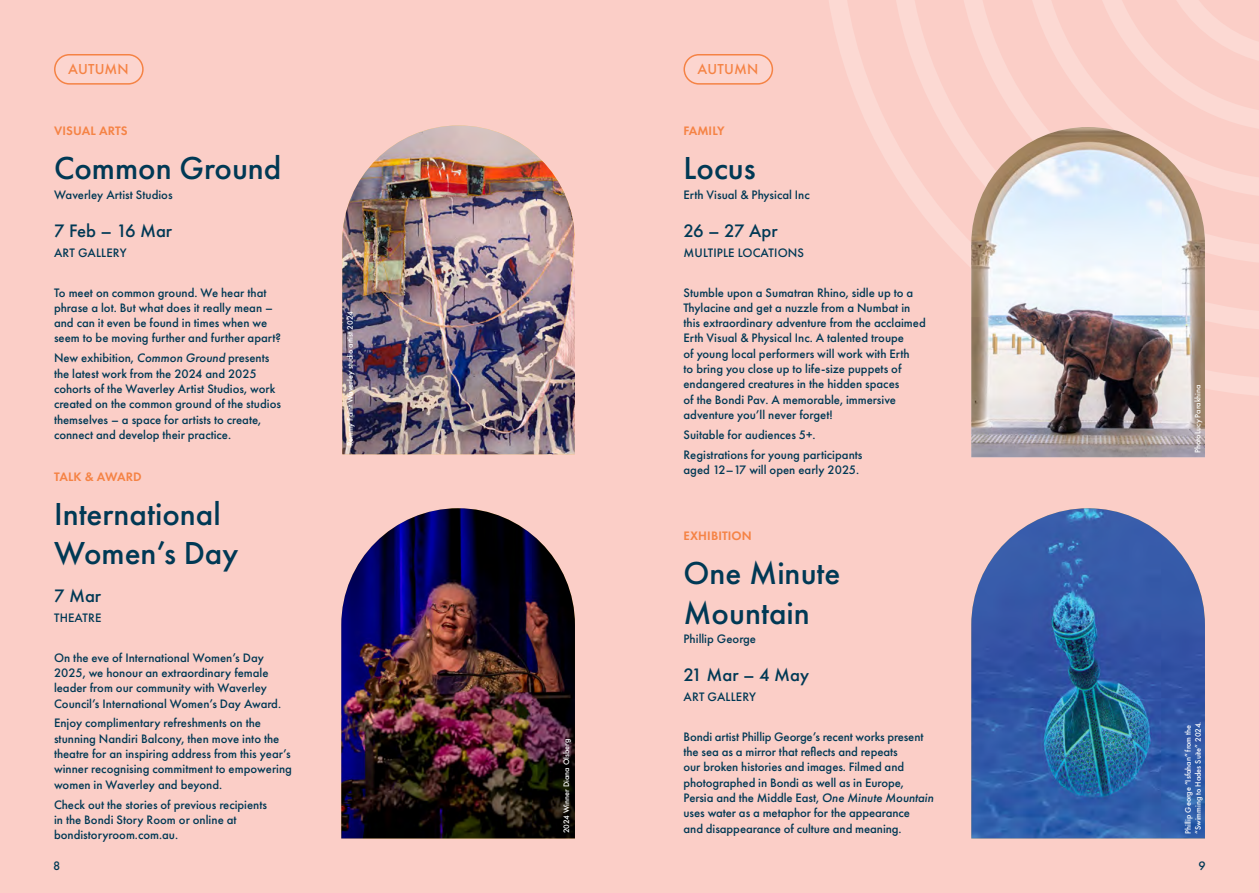
<style>
.page{position:relative;width:1259px;height:893px;background:#fbcec7}
.page>*{position:absolute;margin:0;border:0;box-sizing:border-box;transform-origin:0 0}
.t1{font:500 33px/39.6px "Futura PT";color:#003955}
.t2{font:500 18.75px "Futura PT";color:#003955}
.t3{font:500 15px "Futura PT";letter-spacing:.01em;color:#f58345}
.t4{font:500 12.75px/15.3px "Futura PT";color:#003955}
.t5{font:600 12.75px "Futura PT";letter-spacing:.01em;color:#f58345}
.t6{font:500 8.25px/9.9px "Futura PT";color:#fff}
.s1{font-style:italic}
</style>
<div class="page">
<svg style="left:829px;top:0;width:430px;height:395px"></svg>
<div style="left:55px;top:55px;width:88px;height:29px;background:#fcd5cf;border-radius:15px"></div>
<div style="left:54px;top:54px;width:90px;height:31px;border:2px solid #f58345;border-radius:15px"></div>
<div style="left:684px;top:55px;width:88px;height:29px;background:#fcd5cf;border-radius:15px"></div>
<div style="left:683px;top:54px;width:90px;height:31px;border:2px solid #f58345;border-radius:15px"></div>
<img style="left:342px;top:125px;width:233px;height:329px">
<img style="left:971px;top:508px;width:234px;height:330px">
<img style="left:341px;top:508px;width:234px;height:330px">
<img style="left:971px;top:127px;width:234px;height:330px">
<p class="t3" style="left:68px;top:60px;width:62px">AUTUMN</p>
<p class="t3" style="left:697px;top:60px;width:62px">AUTUMN</p>
<p class="t5" style="left:54px;top:123px;width:75px">VISUAL ARTS</p>
<h1 class="t1" style="left:54px;top:149px;width:229px">Common Ground</h1>
<p class="t4" style="left:54px;top:187px;width:120px">Waverley Artist Studios</p>
<h2 class="t2" style="left:54px;top:219px;width:120px">7 Feb – 16 Mar</h2>
<p class="t4" style="left:54px;top:245px;width:74px">ART GALLERY</p>
<p class="t4" style="left:54px;top:285px;width:228px">To meet on common ground. We hear that phrase a lot. But what does it really mean – and can it even be found in times when we seem to be moving further and further apart?</p>
<p class="t4" style="left:54px;top:350px;width:228px">New exhibition, <span class="s1">Common Ground</span> presents the latest work from the 2024 and 2025 cohorts of the Waverley Artist Studios, work created on the common ground of the studios themselves – a space for artists to create, connect and develop their practice.</p>
<p class="t5" style="left:54px;top:468px;width:89px">TALK &amp; AWARD</p>
<h1 class="t1" style="left:54px;top:494px;width:186px">International<br>Women’s Day</h1>
<h2 class="t2" style="left:54px;top:585px;width:49px">7 Mar</h2>
<p class="t4" style="left:54px;top:610px;width:49px">THEATRE</p>
<p class="t4" style="left:54px;top:650px;width:229px">On the eve of International Women’s Day 2025, we honour an extraordinary female leader from our community with Waverley Council’s International Women’s Day Award.</p>
<p class="t4" style="left:54px;top:715px;width:239px">Enjoy complimentary refreshments on the stunning Nandiri Balcony, then move into the theatre for an inspiring address from this year’s winner recognising commitment to empowering women in Waverley and beyond.</p>
<p class="t4" style="left:54px;top:797px;width:215px">Check out the stories of previous recipients in the Bondi Story Room or online at bondistoryroom.com.au.</p>
<p class="t6" style="left:345px;top:446px;width:136px;rotate:-90deg">Remmy Faint Waverley studio artist 2024</p>
<p class="t6" style="left:561px;top:833px;width:96px;rotate:-90deg">2024 Winner Diana Olsberg</p>
<p class="t5" style="left:683px;top:123px;width:43px">FAMILY</p>
<h1 class="t1" style="left:683px;top:149px;width:74px">Locus</h1>
<p class="t4" style="left:683px;top:187px;width:128px">Erth Visual &amp; Physical Inc</p>
<h2 class="t2" style="left:683px;top:219px;width:96px">26 – 27 Apr</h2>
<p class="t4" style="left:683px;top:245px;width:122px">MULTIPLE LOCATIONS</p>
<p class="t4" style="left:683px;top:285px;width:244px">Stumble upon a Sumatran Rhino, sidle up to a Thylacine and get a nuzzle from a Numbat in this extraordinary adventure from the acclaimed Erth Visual &amp; Physical Inc. A talented troupe<br>of young local performers will work with Erth<br>to bring you close up to life-size puppets of endangered creatures in the hidden spaces<br>of the Bondi Pav. A memorable, immersive adventure you’ll never forget!</p>
<p class="t4" style="left:683px;top:425px;width:180px;line-height:19.8px">Suitable for audiences 5+.<br>Registrations for young participants</p>
<p class="t4" style="left:683px;top:462px;width:177px">aged 12–17 will open early 2025.</p>
<p class="t5" style="left:683px;top:528px;width:70px">EXHIBITION</p>
<h1 class="t1" style="left:683px;top:553px;width:158px">One Minute<br>Mountain</h1>
<p class="t4" style="left:683px;top:632px;width:74px">Phillip George</p>
<h2 class="t2" style="left:683px;top:664px;width:127px">21 Mar – 4 May</h2>
<p class="t4" style="left:683px;top:689px;width:74px">ART GALLERY</p>
<p class="t4" style="left:683px;top:729px;width:252px">Bondi artist Phillip George’s recent works present the sea as a mirror that reflects and repeats<br>our broken histories and images. Filmed and photographed in Bondi as well as in Europe, Persia and the Middle East, <span class="s1">One Minute Mountain </span>uses water as a metaphor for the appearance<br>and disappearance of culture and meaning.</p>
<p class="t6" style="left:1192px;top:453px;width:70px;rotate:-90deg">PhotoLucy Parakhina</p>
<p class="t6" style="left:1183px;top:834px;width:114px;rotate:-90deg">Phillip George “Isfahan” from the “Swimming to Hades Suite” 2024.</p>
<p class="t4" style="left:53px;top:858px;width:9px">8</p>
<p class="t4" style="left:1198px;top:858px;width:9px">9</p>
</div>
